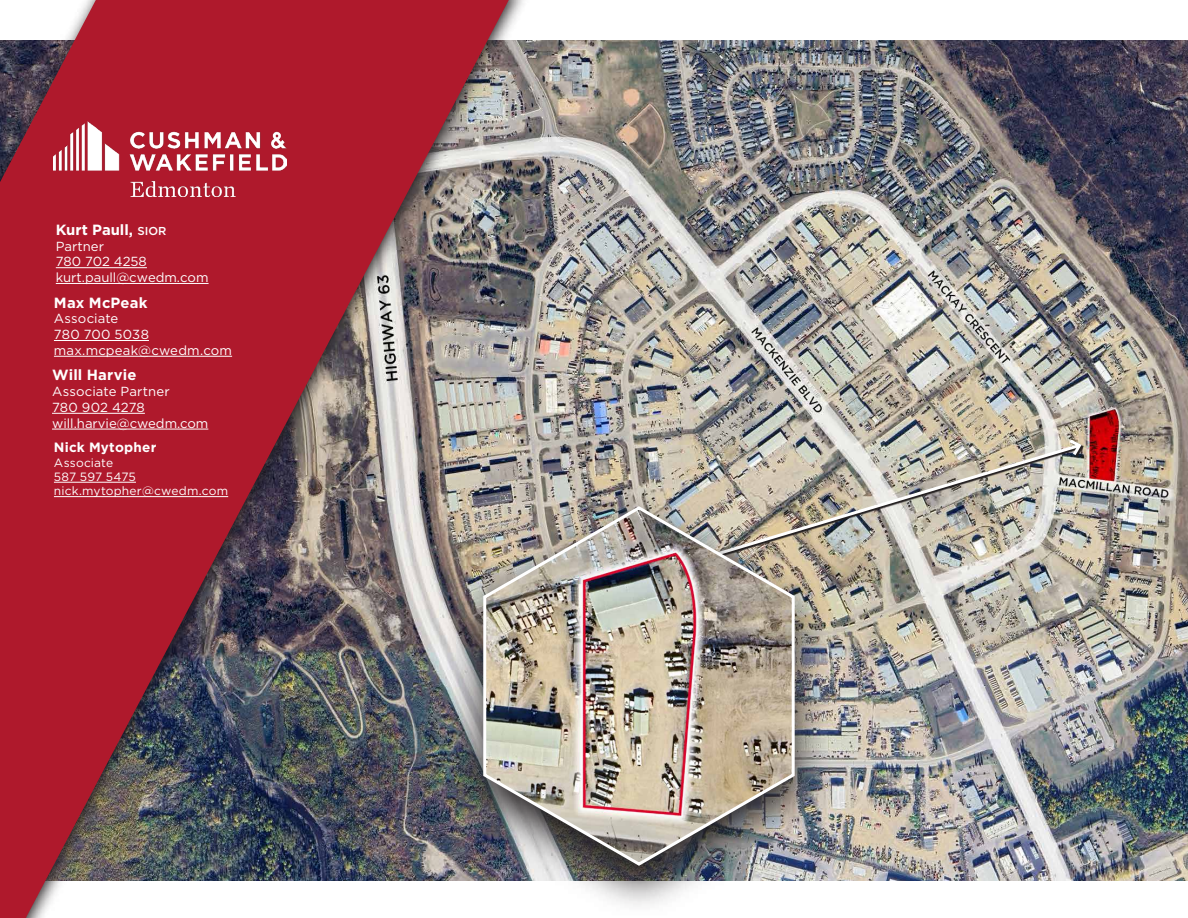
<style>
.page{position:relative;width:1188px;height:918px;background:#fff}
.page>*{position:absolute;margin:0;border:0;box-sizing:border-box;transform-origin:0 0}
.Broker_Name{font:700 14.85px "Gotham";letter-spacing:.01em;color:#fff}
.Broker_Name-2{font:700 13.5px "Gotham";letter-spacing:.015em;color:#fff}
.Broker_Contact_Smaller{font:13.2px/15.8px "Gotham";color:#fff}
.Broker_Contact_Smaller-2{font:12px/14.4px "Gotham";letter-spacing:.015em;color:#fff}
.s1{font-weight:500;font-size:11.55px}
</style>
<div class="page">
<img style="left:530px;top:40px;width:658px;height:841px">
<img style="left:660px;top:442px;width:423px;height:132px">
<svg style="left:1066px;top:437px;width:18px;height:22px"></svg>
<img style="left:530px;top:489px;width:302px;height:417px">
<img style="left:530px;top:504px;width:266px;height:364px">
<img style="left:509px;top:0;width:21px;height:881px">
<img style="left:0;top:0;width:509px;height:918px">
<img style="left:54px;top:122px;width:232px;height:75px">
<hr style="left:52px;top:413px;width:93px;height:1px;background:#fff">
<hr style="left:52px;top:429px;width:156px;height:1px;background:#fff">
<hr style="left:56px;top:267px;width:91px;height:1px;background:#fff">
<hr style="left:56px;top:283px;width:153px;height:1px;background:#fff">
<hr style="left:54px;top:340px;width:95px;height:1px;background:#fff">
<hr style="left:54px;top:356px;width:178px;height:1px;background:#fff">
<hr style="left:54px;top:482px;width:82px;height:1px;background:#fff">
<hr style="left:54px;top:496px;width:174px;height:1px;background:#fff">
<p class="Broker_Name" style="left:56px;top:220px;width:112px">Kurt Paull, <span class="s1">SIOR</span></p>
<p class="Broker_Contact_Smaller" style="left:56px;top:238px;width:154px">Partner<br>780 702 4258 kurt.paull@cwedm.com</p>
<p class="Broker_Name" style="left:54px;top:293px;width:95px">Max McPeak</p>
<p class="Broker_Contact_Smaller" style="left:54px;top:311px;width:66px">Associate</p>
<p class="Broker_Contact_Smaller" style="left:54px;top:326px;width:180px">780 700 5038 max.mcpeak@cwedm.com</p>
<p class="Broker_Name" style="left:52px;top:365px;width:86px">Will Harvie</p>
<p class="Broker_Contact_Smaller" style="left:52px;top:383px;width:158px">Associate Partner<br>780 902 4278 will.harvie@cwedm.com</p>
<p class="Broker_Name-2" style="left:54px;top:438px;width:104px">Nick Mytopher</p>
<p class="Broker_Contact_Smaller-2" style="left:54px;top:455px;width:61px">Associate</p>
<p class="Broker_Contact_Smaller-2" style="left:54px;top:469px;width:176px">587 597 5475 nick.mytopher@cwedm.com</p>
</div>
